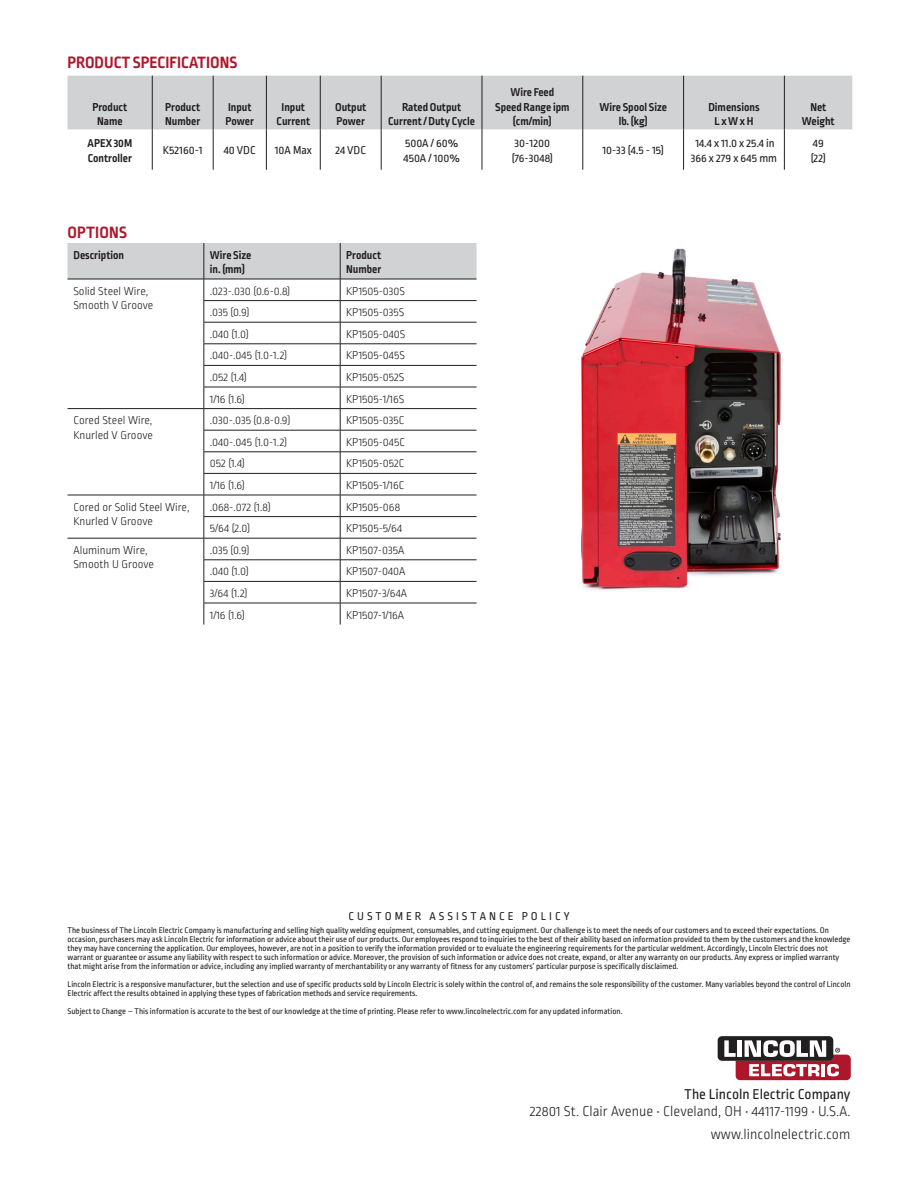
<style>
.page{position:relative;width:918px;height:1188px;background:#fff}
.page>*{position:absolute;margin:0;border:0;box-sizing:border-box;transform-origin:0 0}
.t1{font:700 17.25px "Ropa Sans Pro";color:#ae172b}
.t2{font:300 15px "Ropa Sans Pro";color:#231f20}
.t3{font:15px "Ropa Sans Pro";color:#231f20}
.t4{font:300 12px "Ropa Sans Pro";color:#231f20}
.t5{font:700 12px/14.4px "Ropa Sans Pro";color:#231f20;text-align:center}
.t6{font:12px "Ropa Sans Pro";color:#231f20}
.t7{font:12px "Ropa Sans Pro";letter-spacing:.25em;color:#231f20}
.t8{font:8.7px/9px "Ropa Sans Pro";color:#231f20}
</style>
<div class="page">
<div style="left:68px;top:76px;width:784px;height:53px;background:#d1d2d4"></div>
<hr style="left:152px;top:76px;width:1px;height:53px;background:#231f20">
<hr style="left:213px;top:76px;width:1px;height:53px;background:#231f20">
<hr style="left:266px;top:76px;width:1px;height:53px;background:#231f20">
<hr style="left:320px;top:76px;width:1px;height:53px;background:#231f20">
<hr style="left:381px;top:76px;width:1px;height:53px;background:#231f20">
<hr style="left:482px;top:76px;width:1px;height:53px;background:#231f20">
<hr style="left:152px;top:129px;width:1px;height:41px;background:#231f20">
<hr style="left:213px;top:129px;width:1px;height:41px;background:#231f20">
<hr style="left:266px;top:129px;width:1px;height:41px;background:#231f20">
<hr style="left:320px;top:129px;width:1px;height:41px;background:#231f20">
<hr style="left:381px;top:129px;width:1px;height:41px;background:#231f20">
<hr style="left:482px;top:129px;width:1px;height:41px;background:#231f20">
<hr style="left:784px;top:129px;width:1px;height:41px;background:#231f20">
<hr style="left:583px;top:129px;width:1px;height:41px;background:#231f20">
<hr style="left:683px;top:129px;width:1px;height:41px;background:#231f20">
<hr style="left:583px;top:76px;width:1px;height:53px;background:#231f20">
<hr style="left:683px;top:76px;width:1px;height:53px;background:#231f20">
<hr style="left:784px;top:76px;width:1px;height:53px;background:#231f20">
<img style="left:580px;top:248px;width:201px;height:342px">
<div style="left:718px;top:1036px;width:115px;height:25px;background:#231f20;border-radius:4px"></div>
<svg style="left:724px;top:1040px;width:127px;height:40px"></svg>
<svg style="left:68px;top:243px;width:409px;height:382px"></svg>
<p class="t1" style="left:68px;top:52px;width:171px">PRODUCT SPECIFICATIONS</p>
<p class="t5" style="left:92px;top:100px;width:36px">Product</p>
<p class="t5" style="left:97px;top:115px;width:27px">Name</p>
<p class="t5" style="left:165px;top:100px;width:36px">Product</p>
<p class="t5" style="left:165px;top:115px;width:37px">Number</p>
<p class="t5" style="left:228px;top:100px;width:25px">Input</p>
<p class="t5" style="left:226px;top:115px;width:30px">Power</p>
<p class="t5" style="left:282px;top:100px;width:25px">Input</p>
<p class="t5" style="left:277px;top:115px;width:35px">Current</p>
<p class="t5" style="left:335px;top:100px;width:33px">Output</p>
<p class="t5" style="left:336px;top:115px;width:30px">Power</p>
<p class="t5" style="left:388px;top:100px;width:88px">Rated Output<br>Current / Duty Cycle</p>
<p class="t5" style="left:510px;top:86px;width:45px">Wire Feed</p>
<p class="t5" style="left:495px;top:100px;width:76px">Speed Range ipm</p>
<p class="t5" style="left:513px;top:115px;width:40px">(cm/min)</p>
<p class="t5" style="left:88px;top:137px;width:46px;text-align:left">APEX 30M<br>Controller</p>
<p class="t6" style="left:163px;top:144px;width:41px">K52160-1</p>
<p class="t6" style="left:224px;top:144px;width:34px">40 VDC</p>
<p class="t6" style="left:275px;top:144px;width:38px">10A Max</p>
<p class="t6" style="left:335px;top:144px;width:32px">24 VDC</p>
<p class="t6" style="left:405px;top:137px;width:54px">500A / 60%</p>
<p class="t6" style="left:403px;top:151px;width:58px">450A / 100%</p>
<p class="t6" style="left:515px;top:137px;width:37px">30-1200</p>
<p class="t6" style="left:512px;top:151px;width:43px">(76-3048)</p>
<p class="t1" style="left:68px;top:222px;width:61px">OPTIONS</p>
<p class="t5" style="left:74px;top:248px;width:52px">Description</p>
<p class="t5" style="left:210px;top:248px;width:43px">Wire Size</p>
<p class="t5" style="left:210px;top:263px;width:37px">in. (mm)</p>
<p class="t5" style="left:346px;top:248px;width:36px">Product</p>
<p class="t5" style="left:346px;top:263px;width:37px">Number</p>
<p class="t4" style="left:74px;top:284px;width:76px">Solid Steel Wire,</p>
<p class="t4" style="left:74px;top:299px;width:81px">Smooth V Groove</p>
<p class="t4" style="left:210px;top:284px;width:82px">.023-.030 (0.6-0.8)</p>
<p class="t4" style="left:346px;top:284px;width:60px">KP1505-030S</p>
<p class="t4" style="left:210px;top:306px;width:41px">.035 (0.9)</p>
<p class="t4" style="left:346px;top:306px;width:60px">KP1505-035S</p>
<p class="t4" style="left:210px;top:328px;width:40px">.040 (1.0)</p>
<p class="t4" style="left:346px;top:328px;width:61px">KP1505-040S</p>
<p class="t4" style="left:210px;top:349px;width:79px">.040-.045 (1.0-1.2)</p>
<p class="t4" style="left:346px;top:349px;width:60px">KP1505-045S</p>
<p class="t4" style="left:210px;top:371px;width:39px">.052 (1.4)</p>
<p class="t4" style="left:346px;top:371px;width:60px">KP1505-052S</p>
<p class="t4" style="left:210px;top:392px;width:37px">1/16 (1.6)</p>
<p class="t4" style="left:346px;top:392px;width:59px">KP1505-1/16S</p>
<p class="t4" style="left:74px;top:414px;width:80px">Cored Steel Wire,</p>
<p class="t4" style="left:74px;top:428px;width:81px">Knurled V Groove</p>
<p class="t4" style="left:210px;top:414px;width:82px">.030-.035 (0.8-0.9)</p>
<p class="t4" style="left:346px;top:414px;width:60px">KP1505-035C</p>
<p class="t4" style="left:210px;top:436px;width:79px">.040-.045 (1.0-1.2)</p>
<p class="t4" style="left:346px;top:436px;width:61px">KP1505-045C</p>
<p class="t4" style="left:210px;top:457px;width:36px">052 (1.4)</p>
<p class="t4" style="left:346px;top:457px;width:60px">KP1505-052C</p>
<p class="t4" style="left:210px;top:479px;width:37px">1/16 (1.6)</p>
<p class="t4" style="left:346px;top:479px;width:60px">KP1505-1/16C</p>
<p class="t4" style="left:74px;top:500px;width:118px">Cored or Solid Steel Wire,</p>
<p class="t4" style="left:74px;top:515px;width:81px">Knurled V Groove</p>
<p class="t4" style="left:210px;top:500px;width:62px">.068-.072 (1.8)</p>
<p class="t4" style="left:346px;top:500px;width:56px">KP1505-068</p>
<p class="t4" style="left:210px;top:522px;width:42px">5/64 (2.0)</p>
<p class="t4" style="left:346px;top:522px;width:58px">KP1505-5/64</p>
<p class="t4" style="left:74px;top:544px;width:76px">Aluminum Wire,</p>
<p class="t4" style="left:74px;top:558px;width:82px">Smooth U Groove</p>
<p class="t4" style="left:210px;top:544px;width:41px">.035 (0.9)</p>
<p class="t4" style="left:346px;top:544px;width:60px">KP1507-035A</p>
<p class="t4" style="left:210px;top:565px;width:40px">.040 (1.0)</p>
<p class="t4" style="left:346px;top:565px;width:61px">KP1507-040A</p>
<p class="t4" style="left:210px;top:587px;width:39px">3/64 (1.2)</p>
<p class="t4" style="left:346px;top:587px;width:62px">KP1507-3/64A</p>
<p class="t4" style="left:210px;top:608px;width:37px">1/16 (1.6)</p>
<p class="t4" style="left:346px;top:608px;width:59px">KP1507-1/16A</p>
<p class="t5" style="left:599px;top:100px;width:69px">Wire Spool Size lb. (kg)</p>
<p class="t5" style="left:708px;top:100px;width:53px">Dimensions<br>L x W x H</p>
<p class="t5" style="left:802px;top:100px;width:34px">Net<br>Weight</p>
<p class="t6" style="left:602px;top:144px;width:63px">10-33 (4.5 - 15)</p>
<p class="t6" style="left:695px;top:137px;width:81px">14.4 x 11.0 x 25.4 in</p>
<p class="t6" style="left:691px;top:151px;width:88px">366 x 279 x 645 mm</p>
<p class="t6" style="left:813px;top:137px;width:12px">49</p>
<p class="t6" style="left:811px;top:151px;width:17px">(22)</p>
<p class="t7" style="left:348px;top:910px;width:223px">CUSTOMER ASSISTANCE POLICY</p>
<p class="t8" style="left:68px;top:926px;width:784px">The business of The Lincoln Electric Company is manufacturing and selling high quality welding equipment, consumables, and cutting equipment. Our challenge is to meet the needs of our customers and to exceed their expectations. On occasion, purchasers may ask Lincoln Electric for information or advice about their use of our products. Our employees respond to inquiries to the best of their ability based on information provided to them by the customers and the knowledge they may have concerning the application. Our employees, however, are not in a position to verify the information provided or to evaluate the engineering requirements for the particular weldment. Accordingly, Lincoln Electric does not warrant or guarantee or assume any liability with respect to such information or advice. Moreover, the provision of such information or advice does not create, expand, or alter any warranty on our products. Any express or implied warranty that might arise from the information or advice, including any implied warranty of merchantability or any warranty of fitness for any customers’ particular purpose is specifically disclaimed.</p>
<p class="t8" style="left:68px;top:980px;width:785px">Lincoln Electric is a responsive manufacturer, but the selection and use of specific products sold by Lincoln Electric is solely within the control of, and remains the sole responsibility of the customer. Many variables beyond the control of Lincoln<br>Electric affect the results obtained in applying these types of fabrication methods and service requirements.</p>
<p class="t8" style="left:68px;top:1007px;width:557px">Subject to Change – This information is accurate to the best of our knowledge at the time of printing. Please refer to www.lincolnelectric.com for any updated information.</p>
<p class="t3" style="left:684px;top:1086px;width:168px">The Lincoln Electric Company</p>
<p class="t2" style="left:530px;top:1103px;width:322px">22801 St. Clair Avenue • Cleveland, OH • 44117-1199 • U.S.A.</p>
<p class="t2" style="left:711px;top:1126px;width:141px">www.lincolnelectric.com</p>
</div>
